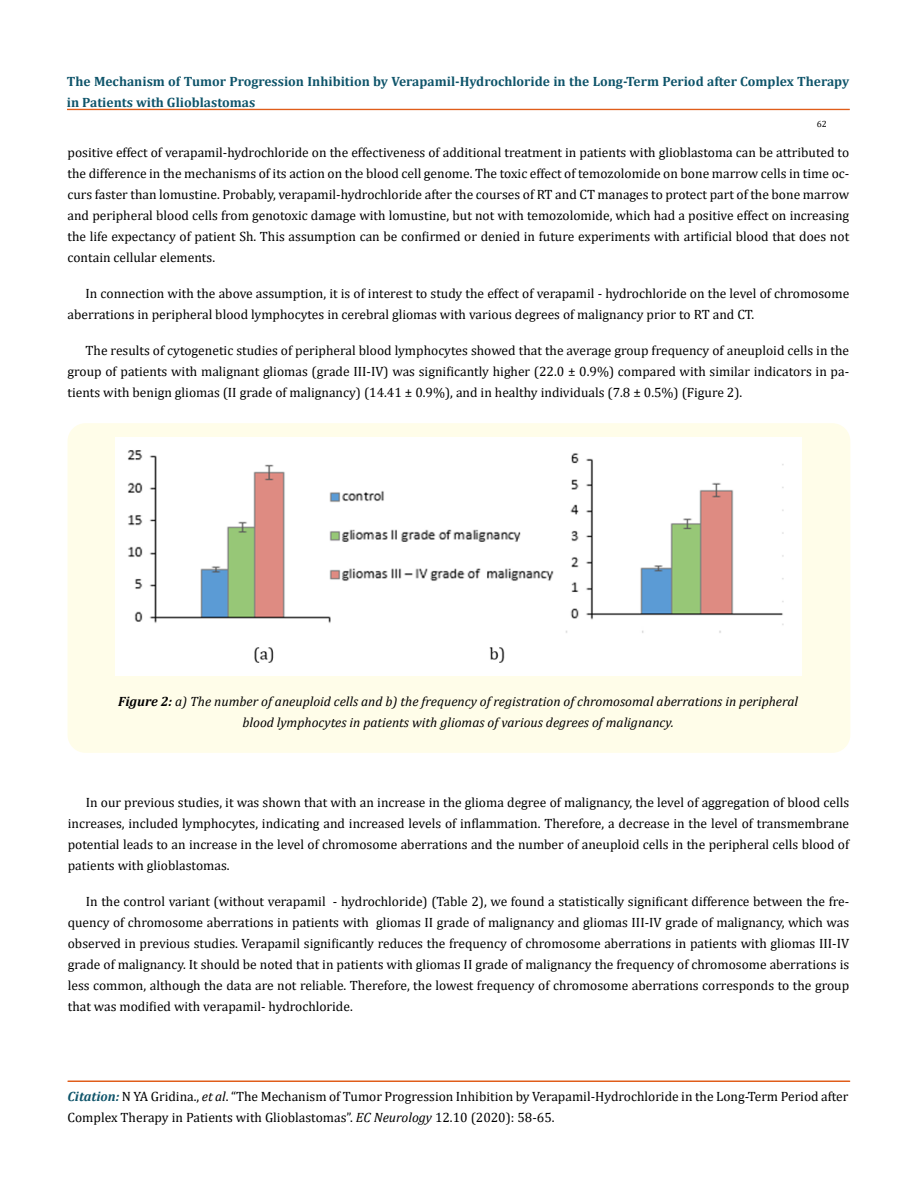
<style>
.page{position:relative;width:917px;height:1190px;background:#fff}
.page>*{position:absolute;margin:0;border:0;box-sizing:border-box;transform-origin:0 0}
.t1{font:13.5px/21px "Cambria";color:#000;text-align:justify}
.t2{font:italic 13.5px/21px "Cambria";color:#000;text-align:center}
.t3{font:700 13.5px/21px "Cambria";color:#0e546a}
.t4{font:9px "Cambria";color:#000}
.s1{font-weight:700}
.s2{font-weight:700;font-style:italic;color:#0e546a}
.s3{font-style:italic}
</style>
<div class="page">
<div style="left:67px;top:109px;width:782px;height:1px;border:1px solid #e05d1a"></div>
<div style="left:68px;top:1081px;width:781px;height:1px;border:1px solid #e05d1a"></div>
<div style="left:68px;top:423px;width:782px;height:330px;background:#fffde9;border-radius:18px"></div>
<img style="left:115px;top:438px;width:686px;height:237px">
<p class="t3" style="left:67px;top:71px;width:783px">The Mechanism of Tumor Progression Inhibition by Verapamil-Hydrochloride in the Long-Term Period after Complex Therapy in Patients with Glioblastomas</p>
<p class="t4" style="left:816px;top:118px;width:11px">62</p>
<p class="t1" style="left:68px;top:142px;width:783px">positive effect of verapamil-hydrochloride on the effectiveness of additional treatment in patients with glioblastoma can be attributed to the difference in the mechanisms of its action on the blood cell genome. The toxic effect of temozolomide on bone marrow cells in time oc&shy;curs faster than lomustine. Probably, verapamil-hydrochloride after the courses of RT and CT manages to protect part of the bone marrow and peripheral blood cells from genotoxic damage with lomustine, but not with temozolomide, which had a positive effect on increasing the life expectancy of patient Sh. This assumption can be confirmed or denied in future experiments with artificial blood that does not contain cellular elements.</p>
<p class="t1" style="left:68px;top:283px;width:783px;text-indent:18px">In connection with the above assumption, it is of interest to study the effect of verapamil - hydrochloride on the level of chromosome aberrations in peripheral blood lymphocytes in cerebral gliomas with various degrees of malignancy prior to RT and CT.</p>
<p class="t1" style="left:68px;top:340px;width:783px;text-indent:18px">The results of cytogenetic studies of peripheral blood lymphocytes showed that the average group frequency of aneuploid cells in the group of patients with malignant gliomas (grade III-IV) was significantly higher (22.0 ± 0.9%) compared with similar indicators in pa&shy;tients with benign gliomas (II grade of malignancy) (14.41 ± 0.9%), and in healthy individuals (7.8 ± 0.5%) (Figure 2).</p>
<p class="t2" style="left:118px;top:690px;width:681px"><span class="s1">Figure 2:</span> a) The number of aneuploid cells and b) the frequency of registration of chromosomal aberrations in peripheral blood lymphocytes in patients with gliomas of various degrees of malignancy.</p>
<p class="t1" style="left:68px;top:791px;width:783px;text-indent:18px">In our previous studies, it was shown that with an increase in the glioma degree of malignancy, the level of aggregation of blood cells increases, included lymphocytes, indicating and increased levels of inflammation. Therefore, a decrease in the level of transmembrane potential leads to an increase in the level of chromosome aberrations and the number of aneuploid cells in the peripheral cells blood of patients with glioblastomas.</p>
<p class="t1" style="left:68px;top:890px;width:783px;text-indent:18px">In the control variant (without verapamil - hydrochloride) (Table 2), we found a statistically significant difference between the fre&shy;quency of chromosome aberrations in patients with gliomas II grade of malignancy and gliomas III-IV grade of malignancy, which was observed in previous studies. Verapamil significantly reduces the frequency of chromosome aberrations in patients with gliomas III-IV grade of malignancy. It should be noted that in patients with gliomas II grade of malignancy the frequency of chromosome aberrations is less common, although the data are not reliable. Therefore, the lowest frequency of chromosome aberrations corresponds to the group that was modified with verapamil- hydrochloride.</p>
<p class="t1" style="left:68px;top:1086px;width:782px"><span class="s2">Citation:</span> N YA Gridina., <span class="s3">et al</span>. “The Mechanism of Tumor Progression Inhibition by Verapamil-Hydrochloride in the Long-Term Period after<br>Complex Therapy in Patients with Glioblastomas”. <span class="s3">EC Neurology</span> 12.10 (2020): 58-65.</p>
</div>
